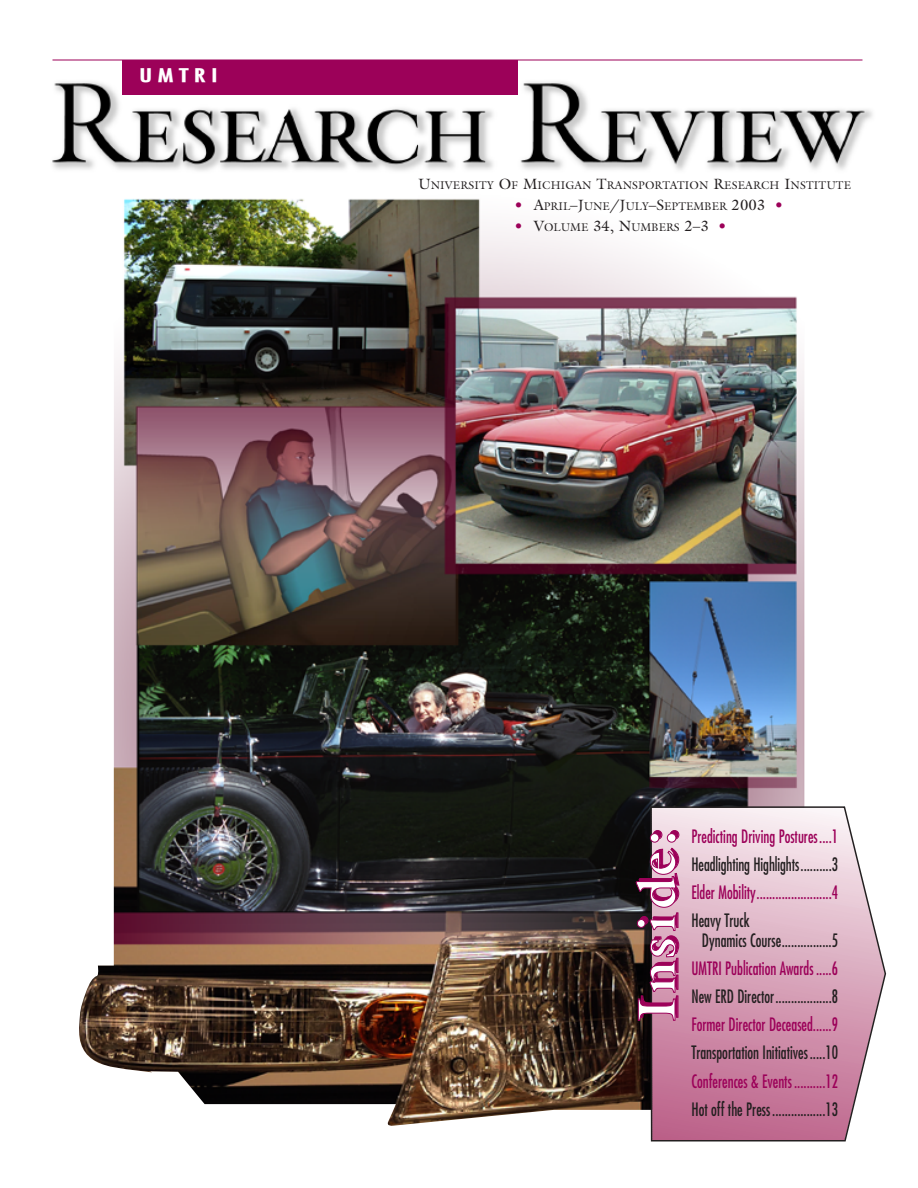
<style>
.page{position:relative;width:918px;height:1188px;background:#fff}
.page>*{position:absolute;margin:0;border:0;box-sizing:border-box;transform-origin:0 0}
.t1{font:700 54px "Galliard";letter-spacing:.09em;color:#fff}
.t2{font:condensed 18px/19.5px "Fuji";color:#231f20}
.t3{font:condensed 18px "Fuji";color:#9c0159}
.t4{font:18px "Fuji EX BO";color:#fff}
.t5{font:11.25px "Galliard";letter-spacing:.015em;color:#231f20}
.s1{font-size:15px}
.s2{font-size:15px;color:#9c0159}
</style>
<div class="page">
<img style="left:79px;top:198px;width:726px;height:928px">
<hr style="left:52px;top:60px;width:810px;height:1px;background:#9c0159">
<img style="left:52px;top:80px;width:821px;height:91px">
<div style="left:122px;top:60px;width:395px;height:34px;background:#9c0159"></div>
<svg style="left:650px;top:806px;width:236px;height:336px;background:#d8abbe"></svg>
<p class="t4" style="left:139px;top:67px;width:80px">U M T R I</p>
<p class="t5" style="left:418px;top:179px;width:435px"><span class="s1">U</span>NIVERSITY <span class="s1">O</span>F <span class="s1">M</span>ICHIGAN <span class="s1">T</span>RANSPORTATION <span class="s1">R</span>ESEARCH <span class="s1">I</span>NSTITUTE</p>
<p class="t5" style="left:514px;top:200px;width:271px"><span class="s2">•</span> <span class="s1">A</span>PRIL<span class="s1">–J</span>UNE<span class="s1">/J</span>ULY<span class="s1">–S</span>EPTEMBER <span class="s1">2003</span> <span class="s2">•</span></p>
<p class="t5" style="left:514px;top:221px;width:214px"><span class="s2">•</span> <span class="s1">V</span>OLUME <span class="s1">34, N</span>UMBERS <span class="s1">2–3</span> <span class="s2">•</span></p>
<h1 class="t1" style="left:625px;top:1022px;width:193px;rotate:-90deg">Inside:</h1>
<p class="t3" style="left:691px;top:828px;width:148px">Predicting Driving Postures....1</p>
<p class="t2" style="left:691px;top:856px;width:148px">Headlighting Highlights..........3</p>
<p class="t3" style="left:691px;top:884px;width:148px">Elder Mobility........................4</p>
<p class="t2" style="left:702px;top:912px;width:138px;text-indent:-10px">Heavy Truck<br>Dynamics Course................5</p>
<p class="t3" style="left:691px;top:960px;width:148px">UMTRI Publication Awards .....6</p>
<p class="t2" style="left:691px;top:988px;width:148px">New ERD Director..................8</p>
<p class="t3" style="left:691px;top:1016px;width:148px">Former Director Deceased......9</p>
<p class="t2" style="left:691px;top:1044px;width:148px">Transportation Initiatives.....10</p>
<p class="t3" style="left:691px;top:1073px;width:148px">Conferences &amp; Events ..........12</p>
<p class="t2" style="left:691px;top:1100px;width:148px">Hot off the Press .................13</p>
</div>
